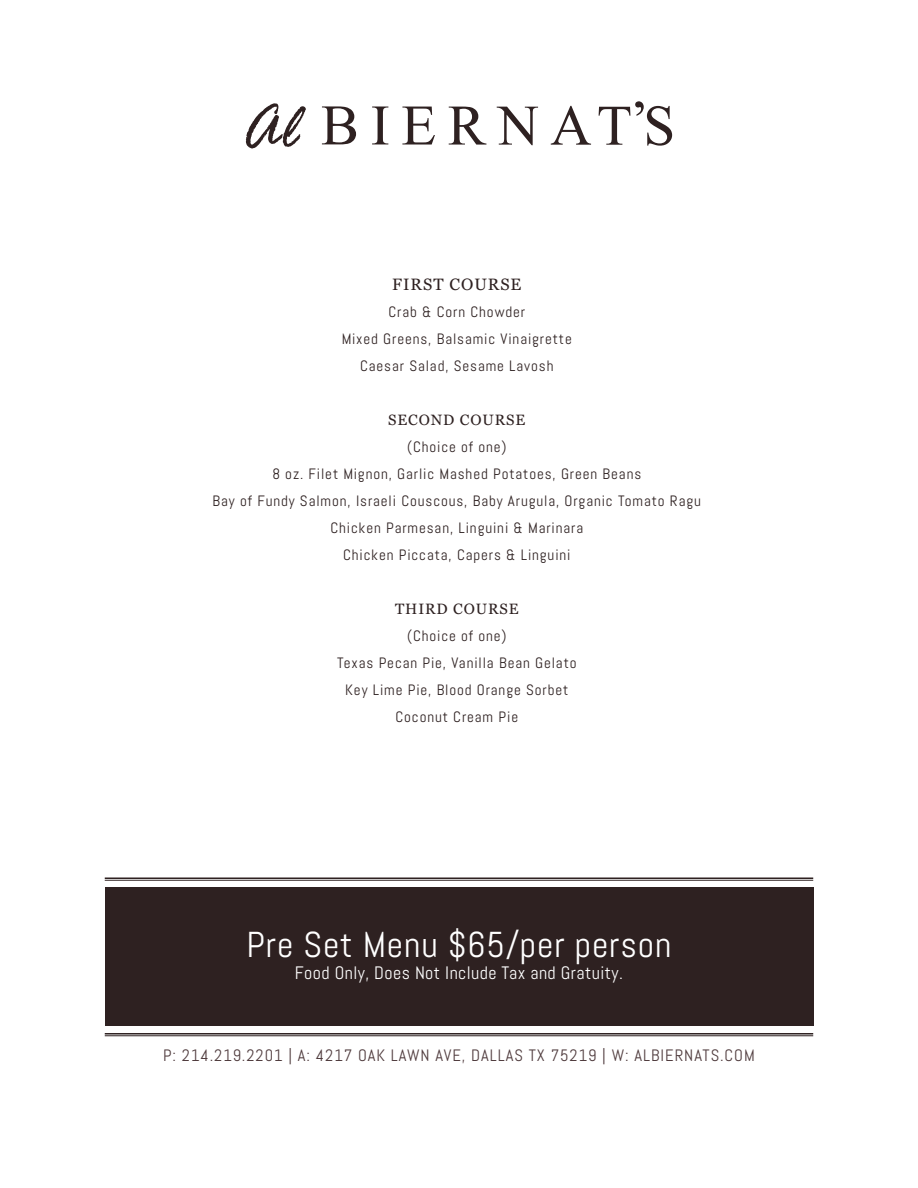
<style>
.page{position:relative;width:918px;height:1188px;background:#fff}
.page>*{position:absolute;margin:0;border:0;box-sizing:border-box;transform-origin:0 0}
.t1{font:36px "Abel";letter-spacing:.025em;color:#fff}
.t2{font:18px "Abel";letter-spacing:.025em;color:#fff}
.t3{font:16.5px "Abel";letter-spacing:.06em;color:#4f3b3d}
.t4{font:16.5px "Georgia";letter-spacing:.06em;color:#2e2121}
.t5{font:15px "Abel";letter-spacing:.06em;color:#2e2121}
.t6{font:15px "Georgia";letter-spacing:.06em;color:#2e2121}
</style>
<div class="page">
<svg style="left:322px;top:106px;width:34px;height:38px"></svg>
<svg style="left:372px;top:107px;width:16px;height:37px"></svg>
<svg style="left:402px;top:107px;width:33px;height:38px"></svg>
<svg style="left:449px;top:107px;width:37px;height:38px"></svg>
<svg style="left:497px;top:107px;width:41px;height:38px"></svg>
<svg style="left:551px;top:106px;width:40px;height:39px"></svg>
<svg style="left:599px;top:101px;width:73px;height:45px"></svg>
<svg style="left:246px;top:103px;width:60px;height:45px"></svg>
<div style="left:105px;top:888px;width:708px;height:138px;background:#2e2121"></div>
<hr style="left:105px;top:878px;width:708px;height:1px;background:#2e2121">
<hr style="left:105px;top:880px;width:708px;height:1px;background:#2e2121">
<hr style="left:105px;top:1033px;width:708px;height:2px;background:#2e2121">
<hr style="left:105px;top:1036px;width:708px;height:1px;background:#2e2121">
<p class="t4" style="left:392px;top:272px;width:131px">FIRST COURSE</p>
<p class="t5" style="left:388px;top:302px;width:138px">Crab &amp; Corn Chowder</p>
<p class="t5" style="left:342px;top:329px;width:232px">Mixed Greens, Balsamic Vinaigrette</p>
<p class="t5" style="left:360px;top:356px;width:195px">Caesar Salad, Sesame Lavosh</p>
<p class="t6" style="left:388px;top:409px;width:139px">SECOND COURSE</p>
<p class="t5" style="left:407px;top:437px;width:101px">(Choice of one)</p>
<p class="t5" style="left:272px;top:464px;width:370px">8 oz. Filet Mignon, Garlic Mashed Potatoes, Green Beans</p>
<p class="t5" style="left:213px;top:491px;width:490px">Bay of Fundy Salmon, Israeli Couscous, Baby Arugula, Organic Tomato Ragu</p>
<p class="t5" style="left:330px;top:518px;width:254px">Chicken Parmesan, Linguini &amp; Marinara</p>
<p class="t5" style="left:343px;top:545px;width:229px">Chicken Piccata, Capers &amp; Linguini</p>
<p class="t6" style="left:395px;top:598px;width:125px">THIRD COURSE</p>
<p class="t5" style="left:407px;top:626px;width:101px">(Choice of one)</p>
<p class="t5" style="left:337px;top:653px;width:241px">Texas Pecan Pie, Vanilla Bean Gelato</p>
<p class="t5" style="left:345px;top:680px;width:225px">Key Lime Pie, Blood Orange Sorbet</p>
<p class="t5" style="left:396px;top:707px;width:124px">Coconut Cream Pie</p>
<h1 class="t1" style="left:246px;top:922px;width:427px">Pre Set Menu $65/per person</h1>
<p class="t2" style="left:295px;top:961px;width:330px">Food Only, Does Not Include Tax and Gratuity.</p>
<p class="t3" style="left:163px;top:1045px;width:593px">P: 214.219.2201 | A: 4217 OAK LAWN AVE, DALLAS TX 75219 | W: ALBIERNATS.COM</p>
</div>
